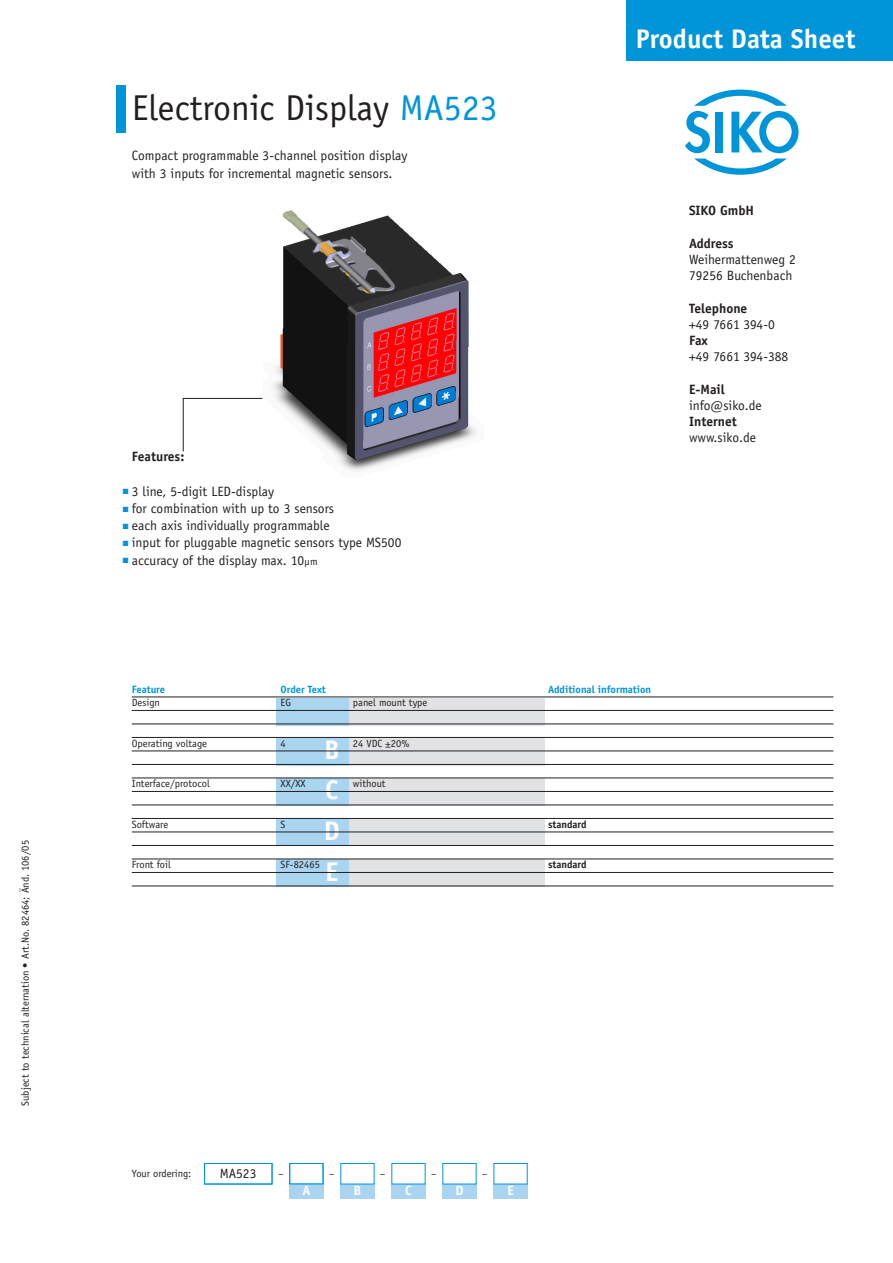
<style>
.page{position:relative;width:893px;height:1263px;background:#fff}
.page>*{position:absolute;margin:0;border:0;box-sizing:border-box;transform-origin:0 0}
.M-Headline24{font:36px "Officina Sans Std";color:#231f20}
.M-Headline12{font:700 27px "Officina Sans Std";color:#fff}
.M-Headline_Bestell{font:700 27px "Officina Sans Std";color:#fff}
.M-Fließtext{font:13.5px/17.2px "Officina Sans Std";color:#231f20}
.M-Fließtext-2{font:700 13.5px "Officina Sans Std";color:#231f20}
.M-Subhead{font:700 13.5px "Officina Sans Std";color:#fff}
.M-Tabelle_Legende_2_wie_Fließte{font:13.5px "Officina Sans Std";color:#231f20}
.M-Legende_groß_1{font:10.5px "Officina Sans Std";color:#231f20}
.t1{font:700 10.5px "Officina Sans Std";color:#0095d9}
.t2{font:700 10.5px "Officina Sans Std";color:#231f20}
.M-Fließtext_Dingbats{font:7.5px "Zapf Dingbats";color:#0095d9}
.s1{color:#0095d9}
.s2{font-size:10.5px}
</style>
<div class="page">
<img style="left:273px;top:210px;width:203px;height:261px">
<div style="left:276px;top:860px;width:73px;height:27px;background:#aad5f1"></div>
<div style="left:349px;top:860px;width:195px;height:27px;background:#e1e2e4"></div>
<div style="left:276px;top:819px;width:73px;height:27px;background:#aad5f1"></div>
<div style="left:349px;top:819px;width:195px;height:27px;background:#e1e2e4"></div>
<div style="left:276px;top:778px;width:73px;height:28px;background:#aad5f1"></div>
<div style="left:349px;top:778px;width:195px;height:28px;background:#e1e2e4"></div>
<div style="left:276px;top:738px;width:73px;height:27px;background:#aad5f1"></div>
<div style="left:349px;top:738px;width:195px;height:27px;background:#e1e2e4"></div>
<div style="left:276px;top:698px;width:73px;height:27px;background:#aad5f1"></div>
<div style="left:349px;top:698px;width:195px;height:27px;background:#e1e2e4"></div>
<div style="left:494px;top:1184px;width:34px;height:15px;background:#aad5f1"></div>
<div style="left:494px;top:1163px;width:34px;height:21px;border:1px solid #0095d9"></div>
<div style="left:442px;top:1184px;width:34px;height:15px;background:#aad5f1"></div>
<div style="left:442px;top:1163px;width:34px;height:21px;border:1px solid #0095d9"></div>
<div style="left:391px;top:1184px;width:34px;height:15px;background:#aad5f1"></div>
<div style="left:391px;top:1163px;width:34px;height:21px;border:1px solid #0095d9"></div>
<div style="left:340px;top:1184px;width:34px;height:15px;background:#aad5f1"></div>
<div style="left:340px;top:1163px;width:34px;height:21px;border:1px solid #0095d9"></div>
<div style="left:289px;top:1184px;width:34px;height:15px;background:#aad5f1"></div>
<div style="left:289px;top:1163px;width:34px;height:21px;border:1px solid #0095d9"></div>
<div style="left:204px;top:1163px;width:68px;height:21px;border:1px solid #0095d9"></div>
<hr style="left:132px;top:697px;width:701px;height:1px;background:#231f20">
<hr style="left:132px;top:710px;width:701px;height:1px;background:#231f20">
<hr style="left:132px;top:724px;width:701px;height:1px;background:#231f20">
<hr style="left:132px;top:737px;width:701px;height:1px;background:#231f20">
<hr style="left:132px;top:751px;width:701px;height:1px;background:#231f20">
<hr style="left:132px;top:764px;width:701px;height:1px;background:#231f20">
<hr style="left:132px;top:778px;width:701px;height:1px;background:#231f20">
<hr style="left:132px;top:791px;width:701px;height:1px;background:#231f20">
<hr style="left:132px;top:805px;width:701px;height:1px;background:#231f20">
<hr style="left:132px;top:818px;width:701px;height:1px;background:#231f20">
<hr style="left:132px;top:832px;width:701px;height:1px;background:#231f20">
<hr style="left:132px;top:845px;width:701px;height:1px;background:#231f20">
<hr style="left:132px;top:859px;width:701px;height:1px;background:#231f20">
<hr style="left:132px;top:872px;width:701px;height:1px;background:#231f20">
<hr style="left:132px;top:886px;width:701px;height:1px;background:#231f20">
<hr style="left:183px;top:398px;width:1px;height:53px;background:#231f20">
<hr style="left:183px;top:398px;width:79px;height:1px;background:#231f20">
<div style="left:117px;top:85px;width:9px;height:47px;background:#0095d9"></div>
<svg style="left:685px;top:90px;width:114px;height:85px"></svg>
<div style="left:627px;top:0;width:266px;height:60px;background:#0095d9"></div>
<p class="M-Legende_groß_1" style="left:19px;top:1106px;width:267px;rotate:-90deg">Subject to technical alternation • Art.No. 82464; Änd. 106/05</p>
<p class="M-Headline24" style="left:132px;top:87px;width:368px">Electronic Display <span class="s1">MA523</span></p>
<p class="M-Fließtext" style="left:132px;top:147px;width:277px">Compact programmable 3-channel position display with 3 inputs for incremental magnetic sensors.</p>
<p class="M-Fließtext-2" style="left:132px;top:448px;width:54px">Features:</p>
<p class="M-Fließtext" style="left:132px;top:482px;width:144px">3 line, 5-digit LED-display</p>
<p class="M-Fließtext" style="left:132px;top:500px;width:204px">for combination with up to 3 sensors</p>
<p class="M-Fließtext" style="left:132px;top:517px;width:199px">each axis individually programmable</p>
<p class="M-Fließtext" style="left:132px;top:534px;width:271px">input for pluggable magnetic sensors type MS500</p>
<p class="M-Fließtext" style="left:132px;top:551px;width:187px">accuracy of the display max. 10<span class="s2">µm</span></p>
<p class="M-Fließtext_Dingbats" style="left:123px;top:488px;width:7px">■</p>
<p class="M-Fließtext_Dingbats" style="left:123px;top:505px;width:7px">■</p>
<p class="M-Fließtext_Dingbats" style="left:123px;top:523px;width:7px">■</p>
<p class="M-Fließtext_Dingbats" style="left:123px;top:540px;width:7px">■</p>
<p class="M-Fließtext_Dingbats" style="left:123px;top:557px;width:7px">■</p>
<p class="M-Headline12" style="left:636px;top:22px;width:221px">Product Data Sheet</p>
<p class="M-Fließtext-2" style="left:689px;top:202px;width:67px">SIKO GmbH</p>
<p class="M-Fließtext-2" style="left:689px;top:235px;width:46px">Address</p>
<p class="M-Fließtext" style="left:689px;top:251px;width:108px">Weihermattenweg 2</p>
<p class="M-Fließtext" style="left:689px;top:267px;width:105px">79256 Buchenbach</p>
<p class="M-Fließtext-2" style="left:689px;top:300px;width:60px">Telephone</p>
<p class="M-Fließtext" style="left:689px;top:316px;width:87px">+49 7661 394-0</p>
<p class="M-Fließtext-2" style="left:689px;top:332px;width:20px">Fax</p>
<p class="M-Fließtext" style="left:689px;top:348px;width:101px">+49 7661 394-388</p>
<p class="M-Fließtext-2" style="left:689px;top:381px;width:37px">E-Mail</p>
<p class="M-Fließtext" style="left:689px;top:397px;width:74px">info@siko.de</p>
<p class="M-Fließtext-2" style="left:689px;top:413px;width:49px">Internet</p>
<p class="M-Fließtext" style="left:689px;top:429px;width:68px">www.siko.de</p>
<p class="t1" style="left:132px;top:683px;width:35px">Feature</p>
<p class="t1" style="left:281px;top:683px;width:47px">Order Text</p>
<p class="t1" style="left:548px;top:683px;width:105px">Additional information</p>
<p class="M-Legende_groß_1" style="left:132px;top:697px;width:30px">Design</p>
<p class="M-Legende_groß_1" style="left:281px;top:697px;width:12px">EG</p>
<p class="M-Legende_groß_1" style="left:353px;top:697px;width:76px">panel mount type</p>
<p class="M-Legende_groß_1" style="left:132px;top:737px;width:77px">Operating voltage</p>
<p class="M-Legende_groß_1" style="left:281px;top:737px;width:7px">4</p>
<p class="M-Legende_groß_1" style="left:353px;top:737px;width:58px">24 VDC ±20%</p>
<p class="M-Legende_groß_1" style="left:132px;top:778px;width:79px">Interface/protocol</p>
<p class="M-Legende_groß_1" style="left:281px;top:778px;width:26px">XX/XX</p>
<p class="M-Legende_groß_1" style="left:353px;top:778px;width:34px">without</p>
<p class="M-Legende_groß_1" style="left:132px;top:818px;width:38px">Software</p>
<p class="M-Legende_groß_1" style="left:281px;top:818px;width:6px">S</p>
<p class="t2" style="left:548px;top:818px;width:40px">standard</p>
<p class="M-Legende_groß_1" style="left:132px;top:859px;width:40px">Front foil</p>
<p class="M-Legende_groß_1" style="left:281px;top:859px;width:41px">SF-82465</p>
<p class="t2" style="left:548px;top:858px;width:40px">standard</p>
<p class="M-Headline_Bestell" style="left:324px;top:733px;width:17px">B</p>
<p class="M-Headline_Bestell" style="left:325px;top:773px;width:15px">C</p>
<p class="M-Headline_Bestell" style="left:324px;top:814px;width:18px">D</p>
<p class="M-Headline_Bestell" style="left:325px;top:855px;width:14px">E</p>
<p class="M-Legende_groß_1" style="left:132px;top:1167px;width:61px">Your ordering:</p>
<p class="M-Tabelle_Legende_2_wie_Fließte" style="left:220px;top:1165px;width:38px">MA523</p>
<p class="M-Legende_groß_1" style="left:279px;top:1167px;width:7px">–</p>
<p class="M-Subhead" style="left:302px;top:1182px;width:10px">A</p>
<p class="M-Legende_groß_1" style="left:329px;top:1167px;width:7px">–</p>
<p class="M-Subhead" style="left:354px;top:1182px;width:9px">B</p>
<p class="M-Legende_groß_1" style="left:380px;top:1167px;width:7px">–</p>
<p class="M-Subhead" style="left:405px;top:1182px;width:8px">C</p>
<p class="M-Legende_groß_1" style="left:431px;top:1167px;width:7px">–</p>
<p class="M-Subhead" style="left:455px;top:1182px;width:10px">D</p>
<p class="M-Legende_groß_1" style="left:482px;top:1167px;width:7px">–</p>
<p class="M-Subhead" style="left:507px;top:1182px;width:8px">E</p>
</div>
